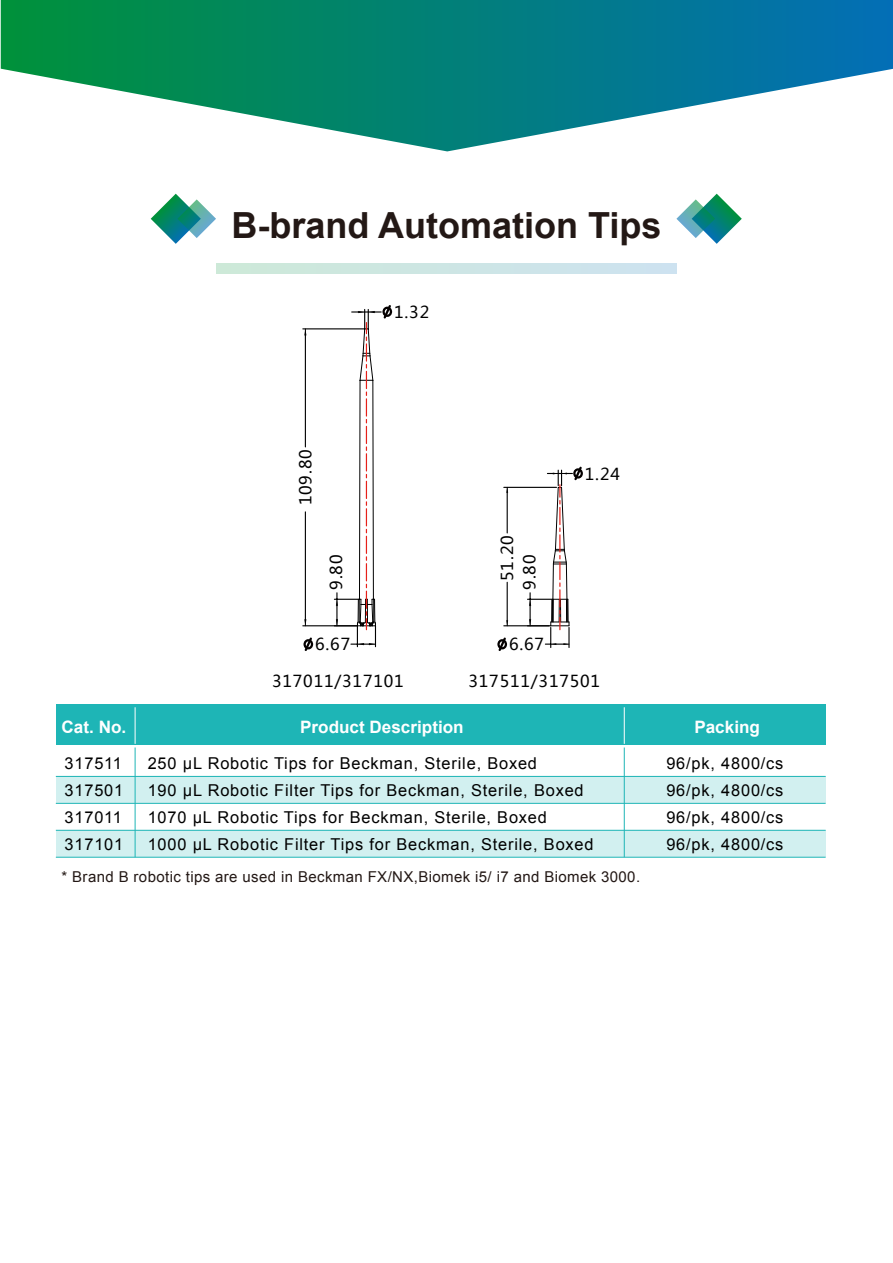
<style>
.page{position:relative;width:893px;height:1263px;background:#fff}
.page>*{position:absolute;margin:0;border:0;box-sizing:border-box;transform-origin:0 0}
.t1{font:700 36px "Arial";color:#231815}
.t2{font:700 17.1px "Arial";color:#fff}
.t3{font:16.35px/27px "Arial";letter-spacing:.05em;color:#000;text-align:justify}
.t4{font:16.35px "Microsoft Ya Hei";letter-spacing:.05em;color:#000}
.t5{font:15px "Arial";letter-spacing:.025em;color:#231815}
</style>
<div class="page">
<div style="left:216px;top:264px;width:460px;height:10px;background:#cde6e4"></div>
<svg style="left:151px;top:194px;width:65px;height:50px"></svg>
<svg style="left:676px;top:194px;width:66px;height:50px"></svg>
<div style="left:56px;top:704px;width:770px;height:41px;background:#1eb5b6"></div>
<div style="left:56px;top:776px;width:770px;height:27px;background:#d2f0f0"></div>
<div style="left:56px;top:830px;width:770px;height:27px;background:#d2f0f0"></div>
<hr style="left:135px;top:747px;width:1px;height:110px;background:#1eb5b6">
<hr style="left:624px;top:747px;width:1px;height:110px;background:#1eb5b6">
<hr style="left:135px;top:707px;width:1px;height:37px;background:#fff">
<hr style="left:624px;top:707px;width:1px;height:37px;background:#fff">
<hr style="left:56px;top:776px;width:770px;height:1px;background:#1eb5b6">
<hr style="left:56px;top:803px;width:770px;height:1px;background:#1eb5b6">
<hr style="left:56px;top:830px;width:770px;height:1px;background:#1eb5b6">
<hr style="left:56px;top:857px;width:770px;height:1px;background:#1eb5b6">
<svg style="left:1px;top:0;width:892px;height:151px"></svg>
<hr style="left:303px;top:625px;width:54px;height:1px;background:#000">
<hr style="left:303px;top:328px;width:61px;height:1px;background:#000">
<hr style="left:305px;top:512px;width:1px;height:107px;background:#000">
<hr style="left:305px;top:335px;width:1px;height:112px;background:#000">
<svg style="left:304px;top:619px;width:2px;height:7px"></svg>
<svg style="left:304px;top:329px;width:2px;height:6px"></svg>
<hr style="left:504px;top:625px;width:45px;height:1px;background:#000">
<hr style="left:504px;top:487px;width:52px;height:1px;background:#000">
<hr style="left:507px;top:582px;width:1px;height:38px;background:#000">
<hr style="left:507px;top:493px;width:1px;height:40px;background:#000">
<svg style="left:506px;top:620px;width:2px;height:6px"></svg>
<svg style="left:303px;top:637px;width:11px;height:14px"></svg>
<svg style="left:497px;top:637px;width:11px;height:14px"></svg>
<svg style="left:334px;top:305px;width:59px;height:342px"></svg>
<svg style="left:527px;top:466px;width:56px;height:181px"></svg>
<h1 class="t1" style="left:231px;top:201px;width:431px">B-brand Automation Tips</h1>
<p class="t4" style="left:394px;top:301px;width:37px">1.32</p>
<p class="t4" style="left:294px;top:505px;width:57px;rotate:-90deg">109.80</p>
<p class="t4" style="left:496px;top:581px;width:47px;rotate:-90deg">51.20</p>
<p class="t4" style="left:325px;top:590px;width:37px;rotate:-90deg">9.80</p>
<p class="t4" style="left:518px;top:590px;width:37px;rotate:-90deg">9.80</p>
<p class="t4" style="left:315px;top:633px;width:37px">6.67</p>
<p class="t4" style="left:509px;top:633px;width:37px">6.67</p>
<p class="t4" style="left:585px;top:463px;width:37px">1.24</p>
<p class="t4" style="left:272px;top:670px;width:133px">317011/317101</p>
<p class="t4" style="left:468px;top:670px;width:133px">317511/317501</p>
<p class="t2" style="left:62px;top:715px;width:66px">Cat. No.</p>
<p class="t2" style="left:300px;top:715px;width:165px">Product Description</p>
<p class="t2" style="left:694px;top:715px;width:67px">Packing</p>
<p class="t3" style="left:65px;top:750px;width:60px">317511<br>317501<br>317011<br>317101</p>
<p class="t3" style="left:148px;top:750px;width:447px;text-align:left">250 μL Robotic Tips for Beckman, Sterile, Boxed<br>190 μL Robotic Filter Tips for Beckman, Sterile, Boxed 1070 μL Robotic Tips for Beckman, Sterile, Boxed<br>1000 μL Robotic Filter Tips for Beckman, Sterile, Boxed</p>
<p class="t3" style="left:666px;top:750px;width:119px">96/pk, 4800/cs 96/pk, 4800/cs 96/pk, 4800/cs 96/pk, 4800/cs</p>
<p class="t5" style="left:61px;top:867px;width:580px">* Brand B robotic tips are used in Beckman FX/NX,Biomek i5/ i7 and Biomek 3000.</p>
</div>
